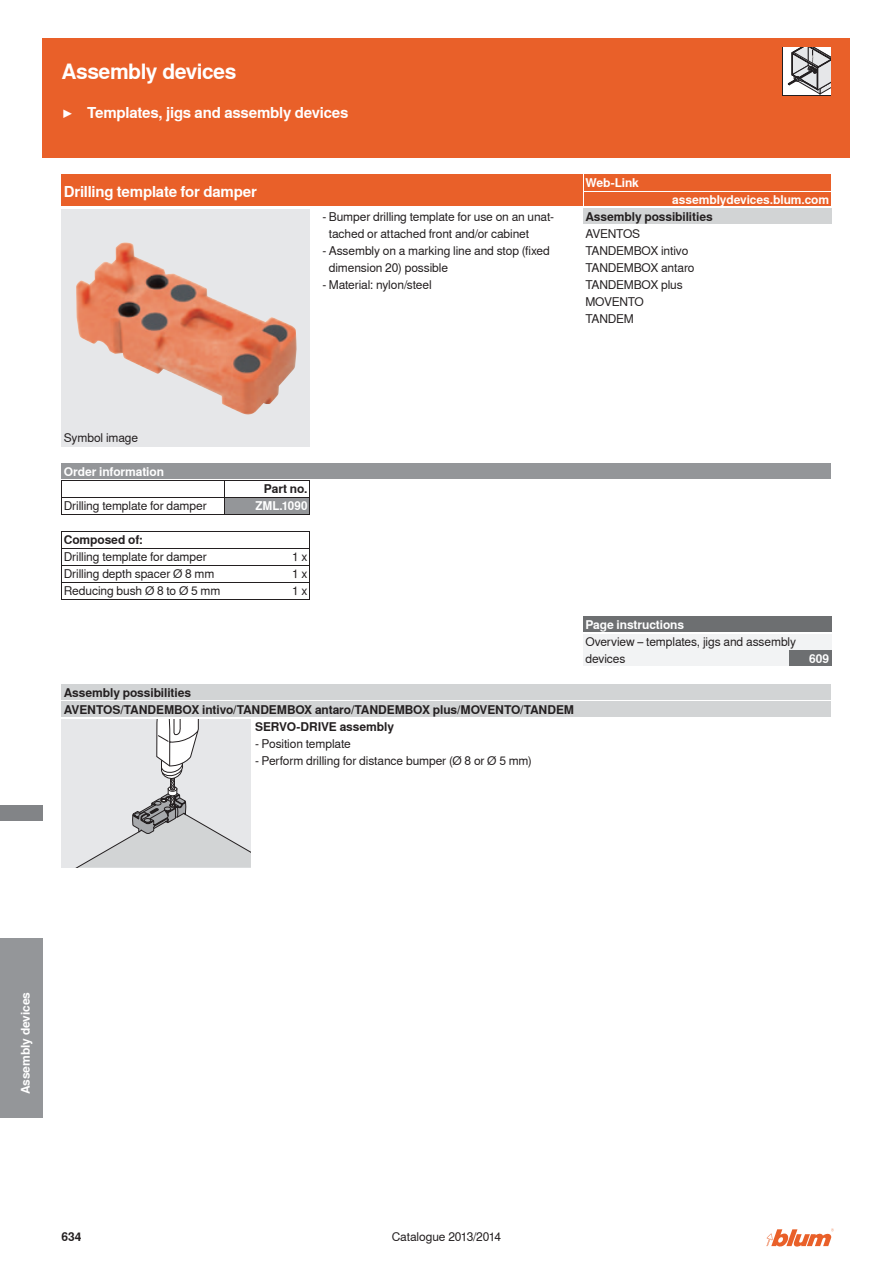
<style>
.page{position:relative;width:893px;height:1263px;background:#fff}
.page>*{position:absolute;margin:0;border:0;box-sizing:border-box;transform-origin:0 0}
.t1{font:700 21px "Nimbus Sans Global";letter-spacing:-.025em;color:#fff}
.t2{font:700 15px "Nimbus Sans Global";letter-spacing:-.015em;color:#fff}
.t3{font:12px/17px "Nimbus Sans Global";letter-spacing:-.01em;color:#231f20}
.t4{font:700 12px "Nimbus Sans Global";letter-spacing:-.01em;color:#231f20}
.t5{font:700 12px "Nimbus Sans Global";letter-spacing:-.01em;color:#fff}
</style>
<div class="page">
<div style="left:43px;top:38px;width:807px;height:119px;background:#e96029"></div>
<div style="left:62px;top:208px;width:248px;height:238px;background:#e6e7e9"></div>
<svg style="left:782px;top:47px;width:49px;height:49px"></svg>
<div style="left:783px;top:48px;width:48px;height:47px;background:#fff"></div>
<svg style="left:788px;top:48px;width:43px;height:47px"></svg>
<img style="left:76px;top:242px;width:221px;height:173px">
<svg style="left:64px;top:719px;width:187px;height:148px;background:#dadbdc"></svg>
<svg style="left:766px;top:1228px;width:68px;height:19px"></svg>
<div style="left:62px;top:174px;width:769px;height:34px;background:#e96029"></div>
<hr style="left:62px;top:206px;width:769px;height:2px;background:#fff">
<svg style="left:583px;top:174px;width:1px;height:32px"></svg>
<hr style="left:583px;top:191px;width:248px;height:1px;background:#fff">
<div style="left:583px;top:208px;width:248px;height:17px;background:#d2d4d5"></div>
<hr style="left:583px;top:224px;width:248px;height:1px;background:#fff">
<div style="left:62px;top:463px;width:769px;height:17px;background:#949699"></div>
<hr style="left:62px;top:479px;width:769px;height:1px;background:#fff">
<div style="left:225px;top:497px;width:85px;height:17px;background:#949699"></div>
<hr style="left:62px;top:514px;width:248px;height:1px;background:#231f20">
<hr style="left:62px;top:497px;width:248px;height:1px;background:#231f20">
<hr style="left:62px;top:480px;width:248px;height:1px;background:#231f20">
<svg style="left:309px;top:481px;width:1px;height:33px"></svg>
<hr style="left:62px;top:565px;width:248px;height:1px;background:#231f20">
<hr style="left:62px;top:582px;width:248px;height:1px;background:#231f20">
<hr style="left:62px;top:599px;width:248px;height:1px;background:#231f20">
<hr style="left:62px;top:548px;width:248px;height:1px;background:#231f20">
<svg style="left:309px;top:532px;width:1px;height:67px"></svg>
<hr style="left:62px;top:531px;width:248px;height:1px;background:#231f20">
<div style="left:583px;top:634px;width:248px;height:34px;background:#f2f3f4"></div>
<div style="left:789px;top:651px;width:42px;height:17px;background:#6d6f71"></div>
<hr style="left:583px;top:666px;width:248px;height:2px;background:#fff">
<div style="left:583px;top:617px;width:248px;height:17px;background:#6d6f71"></div>
<hr style="left:583px;top:632px;width:248px;height:2px;background:#fff">
<div style="left:62px;top:685px;width:769px;height:17px;background:#d2d4d5"></div>
<hr style="left:62px;top:701px;width:769px;height:1px;background:#fff">
<div style="left:62px;top:702px;width:769px;height:17px;background:#d2d4d5"></div>
<hr style="left:62px;top:718px;width:769px;height:1px;background:#fff">
<div style="left:0;top:939px;width:43px;height:179px;background:#949699"></div>
<div style="left:0;top:805px;width:43px;height:16px;background:#828487"></div>
<h1 class="t1" style="left:62px;top:55px;width:176px">Assembly devices</h1>
<p class="t2" style="left:62px;top:101px;width:288px">▶ Templates, jigs and assembly devices</p>
<p class="t2" style="left:64px;top:180px;width:195px">Drilling template for damper</p>
<p class="t3" style="left:329px;top:207px;width:227px;text-indent:-6px">- Bumper drilling template for use on an unat&shy;tached or attached front and/or cabinet</p>
<p class="t3" style="left:329px;top:241px;width:223px;text-indent:-6px">- Assembly on a marking line and stop (fixed dimension 20) possible</p>
<p class="t3" style="left:322px;top:275px;width:111px">- Material: nylon/steel</p>
<p class="t5" style="left:585px;top:173px;width:55px">Web-Link</p>
<p class="t4" style="left:585px;top:207px;width:129px">Assembly possibilities</p>
<p class="t3" style="left:585px;top:224px;width:111px">AVENTOS<br>TANDEMBOX intivo<br>TANDEMBOX antaro<br>TANDEMBOX plus<br>MOVENTO<br>TANDEM</p>
<p class="t5" style="left:672px;top:190px;width:158px">assemblydevices.blum.com</p>
<p class="t3" style="left:64px;top:429px;width:76px">Symbol image</p>
<p class="t5" style="left:64px;top:462px;width:102px">Order information</p>
<p class="t3" style="left:64px;top:497px;width:144px">Drilling template for damper</p>
<p class="t5" style="left:255px;top:496px;width:54px">ZML.1090</p>
<p class="t4" style="left:264px;top:479px;width:45px">Part no.</p>
<p class="t4" style="left:64px;top:530px;width:81px">Composed of:</p>
<p class="t3" style="left:64px;top:548px;width:158px">Drilling template for damper<br>Drilling depth spacer Ø 8 mm<br>Reducing bush Ø 8 to Ø 5 mm</p>
<p class="t3" style="left:292px;top:548px;width:17px;text-align:justify">1 x 1 x 1 x</p>
<p class="t4" style="left:64px;top:683px;width:129px">Assembly possibilities</p>
<p class="t4" style="left:64px;top:700px;width:512px">AVENTOS/TANDEMBOX intivo/TANDEMBOX antaro/TANDEMBOX plus/MOVENTO/TANDEM</p>
<p class="t4" style="left:255px;top:718px;width:140px">SERVO-DRIVE assembly</p>
<p class="t3" style="left:255px;top:735px;width:97px">- Position template</p>
<p class="t3" style="left:255px;top:752px;width:278px">- Perform drilling for distance bumper (Ø 8 or Ø 5 mm)</p>
<p class="t5" style="left:585px;top:615px;width:100px">Page instructions</p>
<p class="t3" style="left:585px;top:633px;width:212px">Overview – templates, jigs and assembly devices</p>
<p class="t5" style="left:809px;top:649px;width:22px">609</p>
<p class="t5" style="left:16px;top:1094px;width:104px;rotate:-90deg">Assembly devices</p>
<p class="t4" style="left:62px;top:1228px;width:22px">634</p>
<p class="t3" style="left:392px;top:1228px;width:111px">Catalogue 2013/2014</p>
</div>
